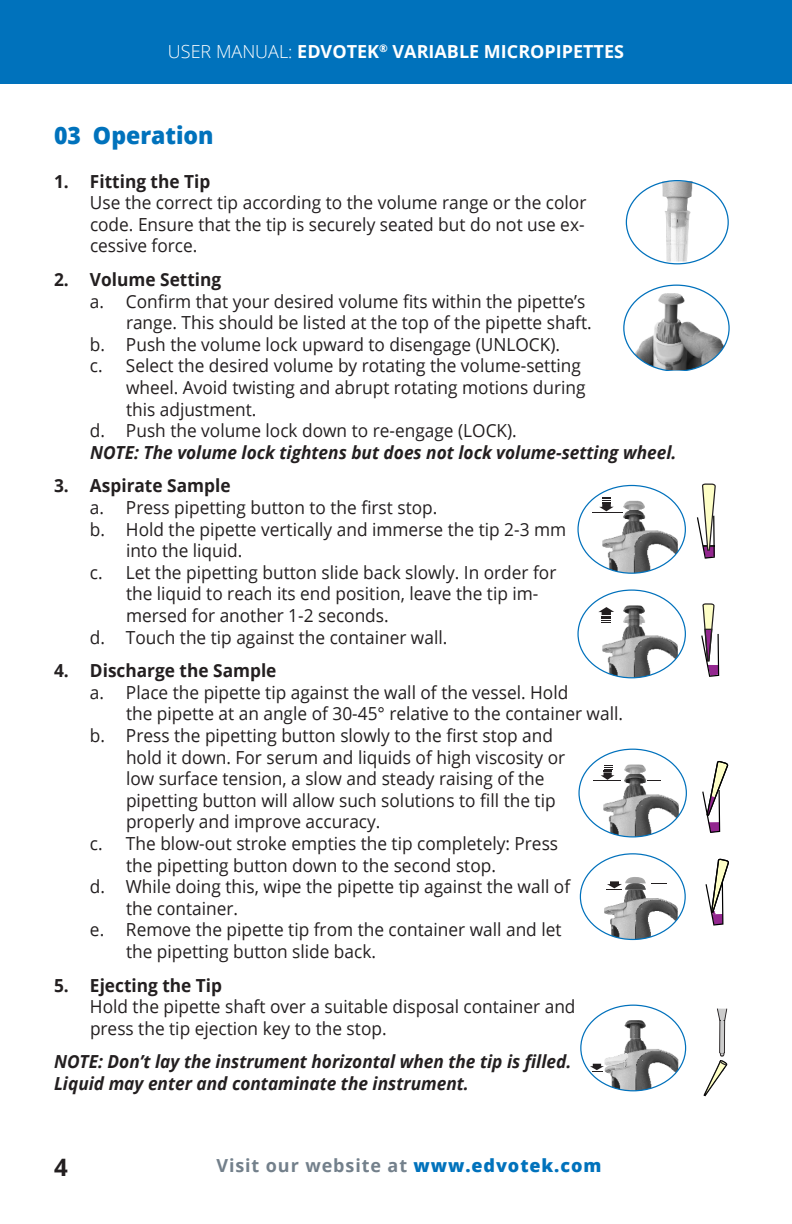
<style>
.page{position:relative;width:792px;height:1224px;background:#fff}
.page>*{position:absolute;margin:0;border:0;box-sizing:border-box;transform-origin:0 0}
.Body_Text_1{font:800 24px "Open Sans";color:#0072bc;scale:.96 1}
.t1{font:700 24px "Open Sans";color:#231f20}
.Body_Text_3{font:18px/21.6px "Open Sans";color:#231f20;scale:.96 1}
.Body_Text_2{font:18px/21.6px "Open Sans";color:#231f20;text-align:justify;scale:.96 1}
.Body_Text_1-2{font:italic 700 18px/21.6px "Open Sans";color:#231f20;scale:.96 1}
.Body_Text_2-2{font:700 18px "Open Sans";color:#231f20;scale:.96 1}
.Body_Text_3-2{font:italic 700 18px "Open Sans";color:#231f20;scale:.96 1}
.t2{font:700 18px "Open Sans";color:#fff}
.t3{font:700 18px "Open Sans";letter-spacing:.05em;color:#73808b}
.s1{font-weight:300}
.s2{font-weight:800;color:#0072bc}
</style>
<div class="page">
<div style="left:0;top:0;width:792px;height:84px;background:#0072bc"></div>
<svg style="left:626px;top:180px;width:103px;height:84px"></svg>
<svg style="left:577px;top:485px;width:109px;height:89px"></svg>
<hr style="left:592px;top:512px;width:31px;height:1px;background:#231f20">
<svg style="left:577px;top:589px;width:109px;height:89px"></svg>
<svg style="left:697px;top:484px;width:19px;height:75px"></svg>
<svg style="left:701px;top:603px;width:18px;height:74px"></svg>
<svg style="left:578px;top:749px;width:109px;height:89px"></svg>
<svg style="left:580px;top:853px;width:106px;height:87px"></svg>
<svg style="left:705px;top:859px;width:24px;height:67px"></svg>
<svg style="left:702px;top:761px;width:26px;height:72px"></svg>
<svg style="left:580px;top:1005px;width:106px;height:86px"></svg>
<svg style="left:703px;top:1009px;width:25px;height:87px"></svg>
<svg style="left:623px;top:285px;width:107px;height:85px"></svg>
<p class="t2" style="left:168px;top:39px;width:458px"><span class="s1">USER MANUAL:</span> EDVOTEK<sup>®</sup> VARIABLE MICROPIPETTES</p>
<p class="Body_Text_1" style="left:54px;top:117px;width:168px">03 Operation</p>
<p class="Body_Text_2-2" style="left:54px;top:168px;width:164px">1. Fitting the Tip</p>
<p class="Body_Text_2" style="left:90px;top:191px;width:519px">Use the correct tip according to the volume range or the color code. Ensure that the tip is securely seated but do not use ex&shy;cessive force.</p>
<p class="Body_Text_2-2" style="left:54px;top:267px;width:176px">2. Volume Setting</p>
<p class="Body_Text_3" style="left:126px;top:290px;width:487px;text-indent:-36px">a. Confirm that your desired volume fits within the pipette’s range. This should be listed at the top of the pipette shaft.</p>
<p class="Body_Text_3" style="left:90px;top:333px;width:491px">b. Push the volume lock upward to disengage (UNLOCK).</p>
<p class="Body_Text_3" style="left:126px;top:355px;width:480px;text-indent:-36px">c. Select the desired volume by rotating the volume-setting wheel. Avoid twisting and abrupt rotating motions during this adjustment.</p>
<p class="Body_Text_3" style="left:90px;top:419px;width:446px">d. Push the volume lock down to re-engage (LOCK).</p>
<p class="Body_Text_3-2" style="left:90px;top:440px;width:612px">NOTE: The volume lock tightens but does not lock volume-setting wheel.</p>
<p class="Body_Text_2-2" style="left:54px;top:473px;width:185px">3. Aspirate Sample</p>
<p class="Body_Text_3" style="left:90px;top:496px;width:363px">a. Press pipetting button to the first stop.</p>
<p class="Body_Text_3" style="left:126px;top:518px;width:460px;text-indent:-36px">b. Hold the pipette vertically and immerse the tip 2-3 mm into the liquid.</p>
<p class="Body_Text_3" style="left:126px;top:561px;width:450px;text-indent:-36px">c. Let the pipetting button slide back slowly. In order for the liquid to reach its end position, leave the tip im&shy;mersed for another 1-2 seconds.</p>
<p class="Body_Text_3" style="left:90px;top:626px;width:374px">d. Touch the tip against the container wall.</p>
<p class="Body_Text_2-2" style="left:54px;top:658px;width:233px">4. Discharge the Sample</p>
<p class="Body_Text_3" style="left:126px;top:681px;width:519px;text-indent:-36px">a. Place the pipette tip against the wall of the vessel. Hold<br>the pipette at an angle of 30-45° relative to the container wall.</p>
<p class="Body_Text_3" style="left:126px;top:724px;width:459px;text-indent:-36px">b. Press the pipetting button slowly to the first stop and hold it down. For serum and liquids of high viscosity or low surface tension, a slow and steady raising of the pipetting button will allow such solutions to fill the tip properly and improve accuracy.</p>
<p class="Body_Text_3" style="left:126px;top:832px;width:452px;text-indent:-36px">c. The blow-out stroke empties the tip completely: Press the pipetting button down to the second stop.</p>
<p class="Body_Text_3" style="left:126px;top:875px;width:464px;text-indent:-36px">d. While doing this, wipe the pipette tip against the wall of the container.</p>
<p class="Body_Text_3" style="left:126px;top:919px;width:455px;text-indent:-36px">e. Remove the pipette tip from the container wall and let the pipetting button slide back.</p>
<p class="Body_Text_2-2" style="left:54px;top:972px;width:177px">5. Ejecting the Tip</p>
<p class="Body_Text_2" style="left:90px;top:995px;width:507px">Hold the pipette shaft over a suitable disposal container and press the tip ejection key to the stop.</p>
<p class="Body_Text_1-2" style="left:54px;top:1051px;width:540px">NOTE: Don’t lay the instrument horizontal when the tip is filled.<br>Liquid may enter and contaminate the instrument.</p>
<p class="t1" style="left:54px;top:1151px;width:15px">4</p>
<p class="t3" style="left:216px;top:1153px;width:386px">Visit our website at <span class="s2">www.edvotek.com</span></p>
</div>
